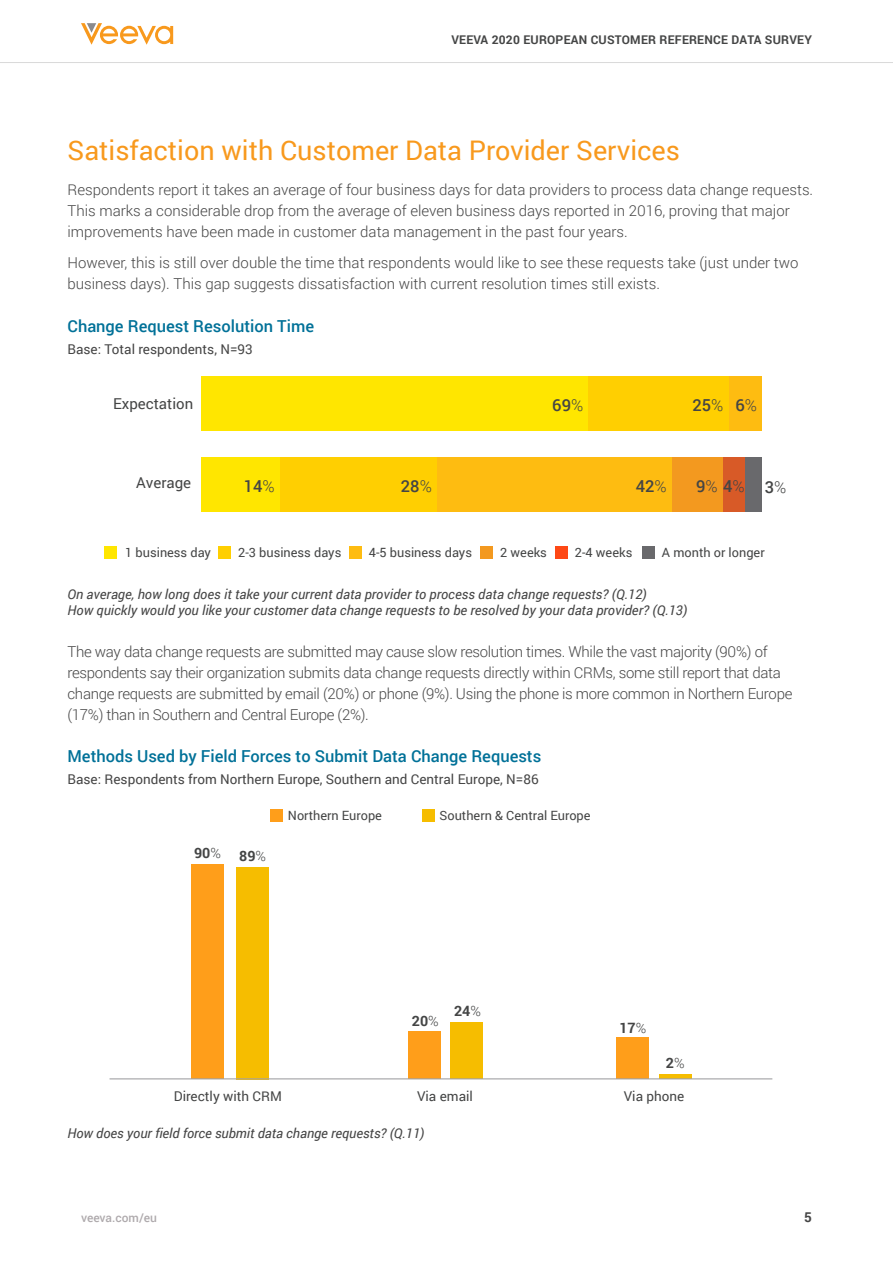
<style>
.page{position:relative;width:893px;height:1263px;background:#fff}
.page>*{position:absolute;margin:0;border:0;box-sizing:border-box;transform-origin:0 0}
.t1{font:27px "Roboto";color:#f8991d}
.t2{font:500 16.5px "Roboto";color:#007198}
.t3{font:500 16.5px "Roboto";color:#444545}
.t4{font:300 15px/21px "Roboto";color:#454545}
.t5{font:300 15px/21px "Roboto";letter-spacing:-.02em;color:#454545}
.t6{font:15px "Roboto";color:#444545}
.t7{font:700 14.25px "Roboto";color:#444545}
.t8{font:italic 13.5px/16.5px "Roboto";color:#454545}
.t9{font:13.5px "Roboto";color:#454545}
.t10{font:13.5px "Roboto";color:#444545}
.t11{font:700 13.5px "Roboto";color:#454545}
.t12{font:12.75px "Roboto";color:#444545}
.t13{font:700 12px "Roboto";letter-spacing:.02em;color:#444545}
.t14{font:500 12px "Roboto";color:#afaaad}
.s1{font-weight:300}
</style>
<div class="page">
<svg style="left:81px;top:23px;width:92px;height:22px"></svg>
<hr style="left:0;top:62px;width:893px;height:1px;background:#d9d9d9">
<div style="left:745px;top:458px;width:17px;height:54px;background:#69696c"></div>
<div style="left:722px;top:458px;width:23px;height:54px;background:#d85a27"></div>
<div style="left:672px;top:458px;width:50px;height:54px;background:#f3991f"></div>
<div style="left:437px;top:458px;width:235px;height:54px;background:#febc11"></div>
<div style="left:280px;top:458px;width:157px;height:54px;background:#ffcf01"></div>
<div style="left:201px;top:458px;width:79px;height:54px;background:#ffe600"></div>
<div style="left:105px;top:546px;width:12px;height:13px;background:#ffe600"></div>
<div style="left:218px;top:546px;width:13px;height:13px;background:#ffcf01"></div>
<div style="left:349px;top:546px;width:12px;height:13px;background:#febc11"></div>
<div style="left:480px;top:546px;width:13px;height:13px;background:#f3991f"></div>
<div style="left:555px;top:546px;width:12px;height:13px;background:#fe4815"></div>
<div style="left:642px;top:546px;width:12px;height:13px;background:#69696c"></div>
<div style="left:728px;top:377px;width:34px;height:54px;background:#febc11"></div>
<div style="left:588px;top:377px;width:140px;height:54px;background:#ffcf01"></div>
<div style="left:201px;top:377px;width:387px;height:54px;background:#ffe600"></div>
<div style="left:236px;top:867px;width:33px;height:212px;background:#f6bd00"></div>
<div style="left:191px;top:864px;width:33px;height:215px;background:#ff9e1a"></div>
<div style="left:450px;top:1022px;width:33px;height:57px;background:#f6bd00"></div>
<div style="left:408px;top:1032px;width:32px;height:47px;background:#ff9e1a"></div>
<div style="left:659px;top:1074px;width:32px;height:5px;background:#f6bd00"></div>
<div style="left:617px;top:1038px;width:32px;height:41px;background:#ff9e1a"></div>
<hr style="left:110px;top:1078px;width:662px;height:1px;background:#a1a1a4">
<div style="left:270px;top:809px;width:13px;height:13px;background:#ff9e1a"></div>
<div style="left:422px;top:809px;width:13px;height:13px;background:#f6bd00"></div>
<p class="t13" style="left:451px;top:32px;width:362px">VEEVA 2020 EUROPEAN CUSTOMER REFERENCE DATA SURVEY</p>
<h1 class="t1" style="left:68px;top:132px;width:614px">Satisfaction with Customer Data Provider Services</h1>
<p class="t4" style="left:68px;top:178px;width:747px">Respondents report it takes an average of four business days for data providers to process data change requests.<br>This marks a considerable drop from the average of eleven business days reported in 2016, proving that major improvements have been made in customer data management in the past four years.</p>
<p class="t4" style="left:68px;top:252px;width:733px">However, this is still over double the time that respondents would like to see these requests take (just under two business days). This gap suggests dissatisfaction with current resolution times still exists.</p>
<p class="t2" style="left:68px;top:315px;width:248px">Change Request Resolution Time</p>
<p class="t9" style="left:68px;top:339px;width:187px">Base: Total respondents, N=93</p>
<p class="t6" style="left:113px;top:393px;width:82px">Expectation</p>
<p class="t3" style="left:552px;top:394px;width:32px">69<span class="s1">%</span></p>
<p class="t3" style="left:692px;top:394px;width:66px">25<span class="s1">%</span> 6<span class="s1">%</span></p>
<p class="t6" style="left:136px;top:472px;width:56px">Average</p>
<p class="t3" style="left:244px;top:474px;width:32px">14<span class="s1">%</span></p>
<p class="t3" style="left:401px;top:474px;width:32px">28<span class="s1">%</span></p>
<p class="t3" style="left:636px;top:474px;width:32px">42<span class="s1">%</span></p>
<p class="t3" style="left:696px;top:474px;width:92px">9<span class="s1">%</span> 4<span class="s1">%</span> 3<span class="s1">%</span></p>
<p class="t12" style="left:125px;top:544px;width:87px">1 business day</p>
<p class="t12" style="left:238px;top:544px;width:105px">2-3 business days</p>
<p class="t12" style="left:369px;top:544px;width:105px">4-5 business days</p>
<p class="t12" style="left:500px;top:544px;width:48px">2 weeks</p>
<p class="t12" style="left:575px;top:544px;width:59px">2-4 weeks</p>
<p class="t12" style="left:662px;top:544px;width:104px">A month or longer</p>
<p class="t8" style="left:68px;top:585px;width:621px">On average, how long does it take your current data provider to process data change requests? (Q.12)<br>How quickly would you like your customer data change requests to be resolved by your data provider? (Q.13)</p>
<p class="t5" style="left:68px;top:640px;width:726px">The way data change requests are submitted may cause slow resolution times. While the vast majority (90%) of respondents say their organization submits data change requests directly within CRMs, some still report that data change requests are submitted by email (20%) or phone (9%). Using the phone is more common in Northern Europe (17%) than in Southern and Central Europe (2%).</p>
<p class="t2" style="left:68px;top:745px;width:475px">Methods Used by Field Forces to Submit Data Change Requests</p>
<p class="t9" style="left:68px;top:769px;width:473px">Base: Respondents from Northern Europe, Southern and Central Europe, N=86</p>
<p class="t7" style="left:194px;top:843px;width:28px">90<span class="s1">%</span></p>
<p class="t7" style="left:239px;top:846px;width:28px">89<span class="s1">%</span></p>
<p class="t12" style="left:288px;top:806px;width:96px">Northern Europe</p>
<p class="t12" style="left:439px;top:806px;width:153px">Southern &amp; Central Europe</p>
<p class="t10" style="left:174px;top:1087px;width:110px">Directly with CRM</p>
<p class="t7" style="left:412px;top:1010px;width:28px">20<span class="s1">%</span></p>
<p class="t7" style="left:454px;top:1001px;width:28px">24<span class="s1">%</span></p>
<p class="t10" style="left:417px;top:1087px;width:57px">Via email</p>
<p class="t8" style="left:68px;top:1124px;width:358px">How does your field force submit data change requests? (Q.11)</p>
<p class="t7" style="left:619px;top:1018px;width:28px">17<span class="s1">%</span></p>
<p class="t7" style="left:666px;top:1052px;width:20px">2<span class="s1">%</span></p>
<p class="t10" style="left:624px;top:1087px;width:62px">Via phone</p>
<p class="t14" style="left:81px;top:1210px;width:78px">veeva.com/eu</p>
<p class="t11" style="left:804px;top:1208px;width:9px">5</p>
</div>
